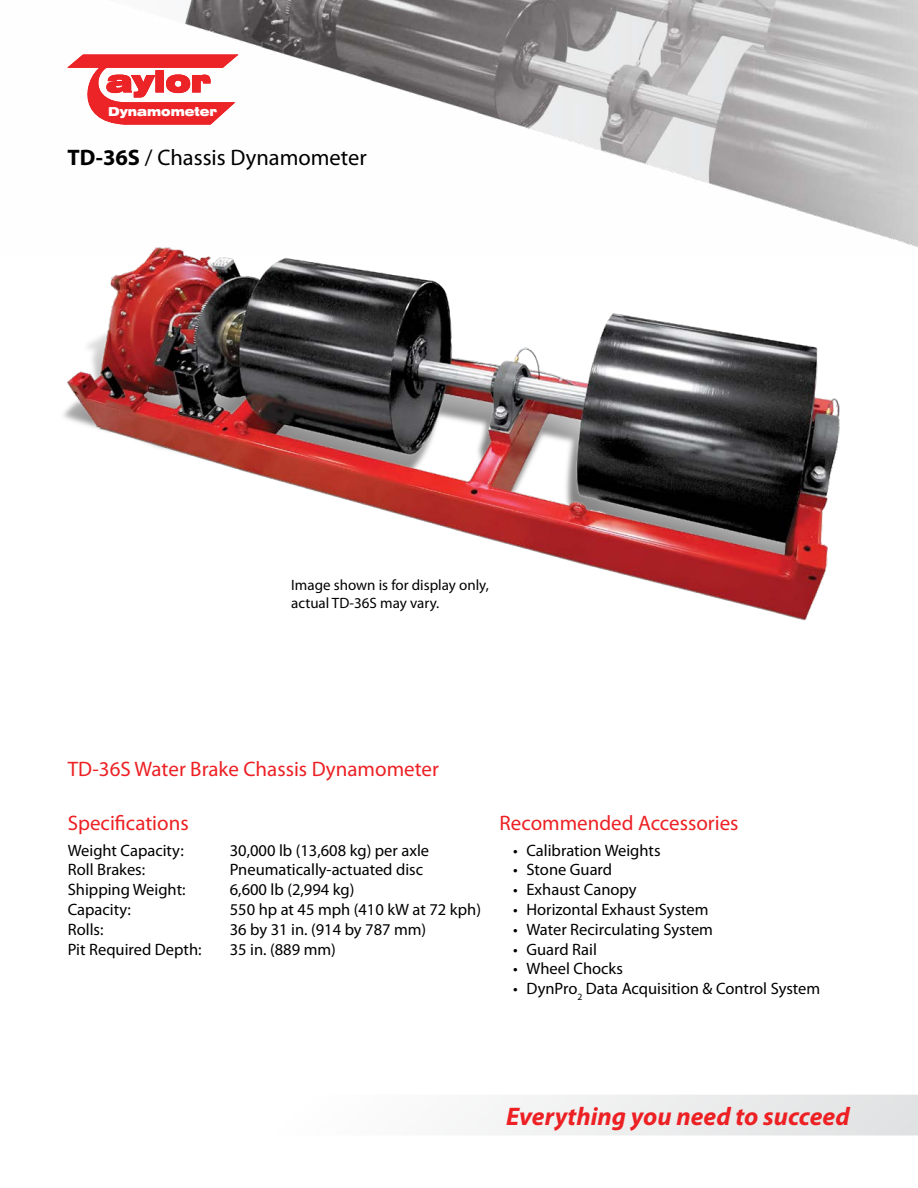
<style>
.page{position:relative;width:918px;height:1188px;background:#fff}
.page>*{position:absolute;margin:0;border:0;box-sizing:border-box;transform-origin:0 0}
.t1{font:900 expanded 29.4px "Swiss 721 BT";color:#ed2024}
.t2{font:italic 700 25.5px "Myriad Pro";color:#ed2024}
.t3{font:22.5px "Myriad Pro";color:#000}
.t4{font:21px "Myriad Pro";color:#ed2024}
.t5{font:16.5px "Myriad Pro";color:#000}
.t6{font:15px "Myriad Pro";color:#000}
.t7{font:900 expanded 12.3px "Swiss 721 BT";color:#fff;scale:.91 1}
.s1{font-weight:700}
</style>
<div class="page">
<img style="left:63px;top:256px;width:777px;height:365px">
<img style="left:67px;top:0;width:851px;height:256px">
<svg style="left:68px;top:54px;width:170px;height:71px"></svg>
<svg style="left:480px;top:1095px;width:438px;height:41px"></svg>
<p class="t1" style="left:106px;top:64px;width:106px">aylor</p>
<p class="t7" style="left:108px;top:105px;width:122px">Dynamometer</p>
<p class="t3" style="left:68px;top:143px;width:301px"><span class="s1">TD-36S</span> / Chassis Dynamometer</p>
<p class="t6" style="left:291px;top:575px;width:199px">Image shown is for display only,</p>
<p class="t6" style="left:291px;top:593px;width:150px">actual TD-36S may vary.</p>
<p class="t4" style="left:68px;top:756px;width:373px">TD-36S Water Brake Chassis Dynamometer</p>
<p class="t4" style="left:68px;top:810px;width:122px">Specifications</p>
<p class="t5" style="left:68px;top:840px;width:118px">Weight Capacity:</p>
<p class="t5" style="left:230px;top:840px;width:201px">30,000 lb (13,608 kg) per axle</p>
<p class="t5" style="left:68px;top:860px;width:79px">Roll Brakes:</p>
<p class="t5" style="left:230px;top:860px;width:195px">Pneumatically-actuated disc</p>
<p class="t5" style="left:68px;top:880px;width:119px">Shipping Weight:</p>
<p class="t5" style="left:230px;top:880px;width:126px">6,600 lb (2,994 kg)</p>
<p class="t5" style="left:68px;top:899px;width:65px">Capacity:</p>
<p class="t5" style="left:230px;top:899px;width:253px">550 hp at 45 mph (410 kW at 72 kph)</p>
<p class="t5" style="left:68px;top:919px;width:37px">Rolls:</p>
<p class="t5" style="left:230px;top:919px;width:198px">36 by 31 in. (914 by 787 mm)</p>
<p class="t5" style="left:68px;top:939px;width:135px">Pit Required Depth:</p>
<p class="t5" style="left:230px;top:939px;width:108px">35 in. (889 mm)</p>
<p class="t4" style="left:500px;top:810px;width:241px">Recommended Accessories</p>
<p class="t5" style="left:513px;top:840px;width:149px">• Calibration Weights</p>
<p class="t5" style="left:513px;top:860px;width:101px">• Stone Guard</p>
<p class="t5" style="left:513px;top:880px;width:125px">• Exhaust Canopy</p>
<p class="t5" style="left:513px;top:899px;width:197px">• Horizontal Exhaust System</p>
<p class="t5" style="left:513px;top:919px;width:202px">• Water Recirculating System</p>
<p class="t5" style="left:513px;top:939px;width:86px">• Guard Rail</p>
<p class="t5" style="left:513px;top:959px;width:111px">• Wheel Chocks</p>
<p class="t5" style="left:513px;top:979px;width:309px">• DynPro<sub>2</sub> Data Acquisition &amp; Control System</p>
<p class="t2" style="left:506px;top:1100px;width:345px">Everything you need to succeed</p>
</div>
